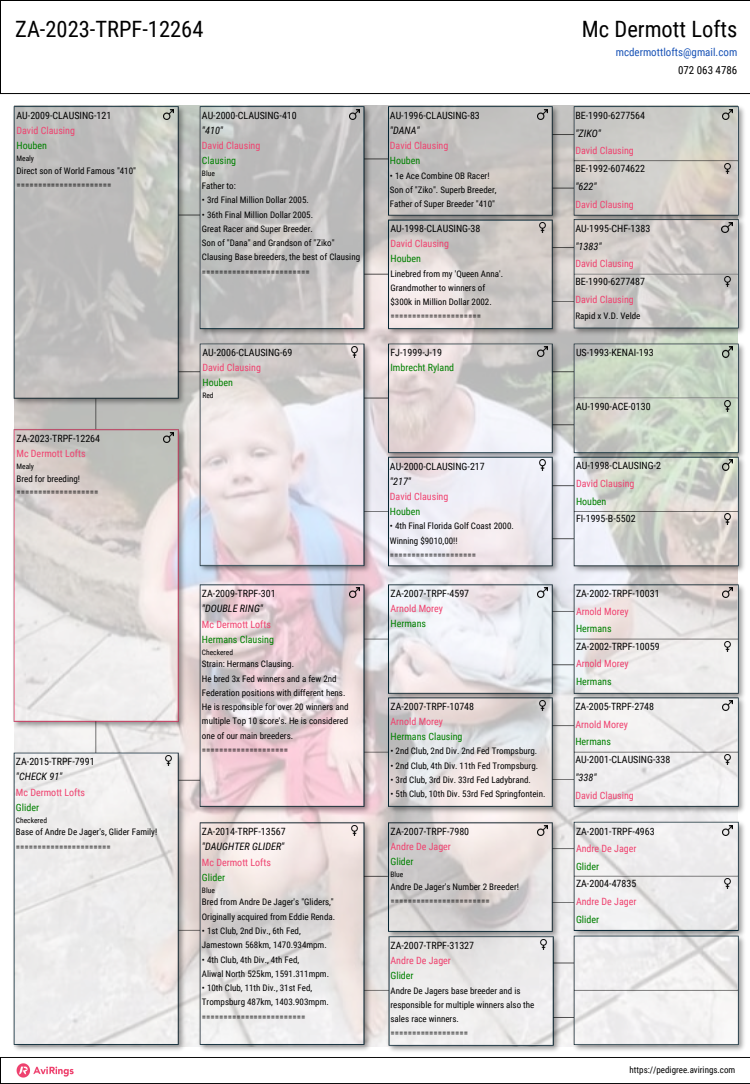
<style>
.page{position:relative;width:750px;height:1084px;background:#fff}
.page>*{position:absolute;margin:0;border:0;box-sizing:border-box;transform-origin:0 0}
.t1{font:22.5px "Roboto Condensed";color:#000}
.t2{font:11px/17.6px "Roboto Condensed";color:#1953b6;text-align:right}
.t3{font:italic 10.2px "Roboto Condensed";color:#000}
.t4{font:10px/17.6px "Roboto Condensed";color:#000}
.t5{font:10px/15px "Roboto Condensed";color:#ef426f}
.t6{font:10px/15px "Roboto Condensed";color:#008000}
.t7{font:9px/14.2px "Roboto Condensed";color:#000}
.t8{font:7.5px "Roboto Condensed";color:#000}
.s1{color:#000}
.s2{color:#ef426f}
.s3{color:#008000}
</style>
<div class="page">
<img style="left:0;top:0;width:750px;height:1083px">
<img style="left:14px;top:106px;width:723px;height:940px">
<svg style="left:163px;top:432px;width:10px;height:10px"></svg>
<svg style="left:164px;top:755px;width:10px;height:10px"></svg>
<svg style="left:164px;top:109px;width:10px;height:10px"></svg>
<svg style="left:349px;top:825px;width:10px;height:10px"></svg>
<svg style="left:349px;top:587px;width:10px;height:10px"></svg>
<svg style="left:349px;top:347px;width:10px;height:10px"></svg>
<svg style="left:349px;top:109px;width:10px;height:10px"></svg>
<svg style="left:538px;top:939px;width:10px;height:10px"></svg>
<svg style="left:537px;top:825px;width:10px;height:10px"></svg>
<svg style="left:537px;top:700px;width:10px;height:10px"></svg>
<svg style="left:537px;top:587px;width:10px;height:10px"></svg>
<svg style="left:537px;top:460px;width:10px;height:10px"></svg>
<svg style="left:537px;top:346px;width:10px;height:10px"></svg>
<svg style="left:537px;top:223px;width:10px;height:10px"></svg>
<svg style="left:537px;top:109px;width:10px;height:10px"></svg>
<svg style="left:723px;top:878px;width:10px;height:10px"></svg>
<svg style="left:723px;top:825px;width:10px;height:10px"></svg>
<svg style="left:723px;top:754px;width:10px;height:10px"></svg>
<svg style="left:723px;top:700px;width:10px;height:10px"></svg>
<svg style="left:723px;top:641px;width:10px;height:10px"></svg>
<svg style="left:723px;top:587px;width:10px;height:10px"></svg>
<svg style="left:723px;top:514px;width:10px;height:10px"></svg>
<svg style="left:723px;top:460px;width:10px;height:10px"></svg>
<svg style="left:723px;top:401px;width:10px;height:10px"></svg>
<svg style="left:723px;top:347px;width:10px;height:10px"></svg>
<svg style="left:723px;top:277px;width:10px;height:10px"></svg>
<svg style="left:722px;top:222px;width:10px;height:10px"></svg>
<svg style="left:723px;top:163px;width:10px;height:10px"></svg>
<svg style="left:723px;top:109px;width:10px;height:10px"></svg>
<img style="left:15px;top:1060px;width:60px;height:20px">
<p class="t1" style="left:15px;top:16px;width:190px">ZA-2023-TRPF-12264</p>
<p class="t1" style="left:582px;top:16px;width:157px">Mc Dermott Lofts</p>
<p class="t2" style="left:616px;top:44px;width:123px">mcdermottlofts@gmail.com<br><span class="s1">072 063 4786</span></p>
<p class="t4" style="left:16px;top:108px;width:96px;line-height:15px">AU-2009-CLAUSING-121<br><span class="s2">David Clausing<br></span><span class="s3">Houben</span></p>
<p class="t8" style="left:16px;top:154px;width:19px">Mealy</p>
<p class="t7" style="left:16px;top:163px;width:121px">Direct son of World Famous "410" ======================</p>
<p class="t4" style="left:16px;top:431px;width:85px;line-height:15px">ZA-2023-TRPF-12264<br><span class="s2">Mc Dermott Lofts</span></p>
<p class="t8" style="left:16px;top:462px;width:19px">Mealy</p>
<p class="t7" style="left:16px;top:472px;width:83px;line-height:13.1px">Bred for breeding! ===================</p>
<p class="t4" style="left:16px;top:753px;width:80px">ZA-2015-TRPF-7991</p>
<p class="t3" style="left:16px;top:770px;width:48px">"CHECK 91"</p>
<h1 class="t5" style="left:16px;top:784px;width:71px">Mc Dermott Lofts<br><span class="s3">Glider</span></h1>
<h3 class="t8" style="left:16px;top:815px;width:33px">Checkered</h3>
<p class="t7" style="left:16px;top:825px;width:143px">Base of Andre De Jager's, Glider Family! ======================</p>
<p class="t4" style="left:202px;top:107px;width:96px">AU-2000-CLAUSING-410</p>
<p class="t3" style="left:202px;top:124px;width:23px">"410"</p>
<p class="t5" style="left:202px;top:138px;width:60px">David Clausing</p>
<p class="t6" style="left:202px;top:153px;width:36px">Clausing</p>
<p class="t8" style="left:202px;top:169px;width:14px">Blue</p>
<p class="t7" style="left:202px;top:179px;width:35px">Father to:</p>
<p class="t7" style="left:202px;top:193px;width:108px">• 3rd Final Million Dollar 2005.</p>
<p class="t7" style="left:202px;top:207px;width:113px">• 36th Final Million Dollar 2005.</p>
<p class="t7" style="left:202px;top:221px;width:113px">Great Racer and Super Breeder.</p>
<p class="t7" style="left:202px;top:236px;width:134px">Son of "Dana" and Grandson of "Ziko"</p>
<h3 class="t7" style="left:202px;top:250px;width:160px">Clausing Base breeders, the best of Clausing</h3>
<p class="t7" style="left:202px;top:264px;width:109px">=========================</p>
<p class="t4" style="left:202px;top:345px;width:91px;line-height:15px">AU-2006-CLAUSING-69<br><span class="s2">David Clausing<br></span><span class="s3">Houben</span></p>
<p class="t8" style="left:202px;top:391px;width:13px">Red</p>
<p class="t4" style="left:202px;top:585px;width:75px">ZA-2009-TRPF-301</p>
<p class="t3" style="left:202px;top:602px;width:63px">"DOUBLE RING"</p>
<p class="t5" style="left:202px;top:616px;width:71px">Mc Dermott Lofts</p>
<p class="t6" style="left:202px;top:631px;width:74px">Hermans Clausing</p>
<p class="t8" style="left:202px;top:647px;width:33px">Checkered</p>
<p class="t7" style="left:202px;top:657px;width:94px">Strain: Hermans Clausing.</p>
<p class="t7" style="left:202px;top:671px;width:145px">He bred 3x Fed winners and a few 2nd<br>Federation positions with different hens.</p>
<p class="t7" style="left:202px;top:699px;width:148px">He is responsible for over 20 winners and multiple Top 10 score's. He is considered one of our main breeders. ====================</p>
<p class="t4" style="left:202px;top:823px;width:85px">ZA-2014-TRPF-13567</p>
<p class="t3" style="left:202px;top:840px;width:84px">"DAUGHTER GLIDER"</p>
<p class="t5" style="left:202px;top:854px;width:71px">Mc Dermott Lofts<br><span class="s3">Glider</span></p>
<p class="t8" style="left:202px;top:885px;width:14px">Blue</p>
<p class="t7" style="left:202px;top:895px;width:135px">Bred from Andre De Jager's "Gliders,"<br>Originally acquired from Eddie Renda.</p>
<p class="t7" style="left:202px;top:923px;width:126px">• 1st Club, 2nd Div., 6th Fed,<br>Jamestown 568km, 1470.934mpm.</p>
<p class="t7" style="left:202px;top:952px;width:129px">• 4th Club, 4th Div., 4th Fed,<br>Aliwal North 525km, 1591.311mpm.</p>
<p class="t7" style="left:202px;top:980px;width:128px">• 10th Club, 11th Div., 31st Fed,<br>Trompsburg 487km, 1403.903mpm. ========================</p>
<p class="t4" style="left:390px;top:107px;width:91px">AU-1996-CLAUSING-83</p>
<p class="t3" style="left:390px;top:124px;width:31px">"DANA"</p>
<p class="t5" style="left:390px;top:138px;width:60px">David Clausing<br><span class="s3">Houben</span></p>
<p class="t7" style="left:390px;top:168px;width:108px">• 1e Ace Combine OB Racer!<br>Son of "Ziko". Superb Breeder,<br>Father of Super Breeder "410"</p>
<p class="t4" style="left:390px;top:220px;width:91px">AU-1998-CLAUSING-38</p>
<p class="t5" style="left:390px;top:236px;width:60px">David Clausing</p>
<p class="t6" style="left:390px;top:251px;width:32px">Houben</p>
<p class="t7" style="left:390px;top:266px;width:114px">Linebred from my 'Queen Anna'.<br>Grandmother to winners of</p>
<p class="t7" style="left:390px;top:295px;width:103px">$300k in Million Dollar 2002.</p>
<p class="t7" style="left:390px;top:309px;width:92px">=====================</p>
<p class="t6" style="left:390px;top:345px;width:65px"><span class="s1">FJ-1999-J-19<br></span>Imbrecht Ryland</p>
<p class="t4" style="left:390px;top:457px;width:96px">AU-2000-CLAUSING-217</p>
<p class="t3" style="left:390px;top:475px;width:23px">"217"</p>
<p class="t5" style="left:390px;top:489px;width:60px">David Clausing</p>
<p class="t6" style="left:390px;top:504px;width:32px">Houben</p>
<p class="t7" style="left:390px;top:519px;width:125px">• 4th Final Florida Golf Coast 2000.</p>
<h3 class="t7" style="left:390px;top:533px;width:69px">Winning $9010,00!!</h3>
<p class="t7" style="left:390px;top:547px;width:88px">====================</p>
<h3 class="t4" style="left:390px;top:586px;width:80px;line-height:15px">ZA-2007-TRPF-4597<br><span class="s2">Arnold Morey<br></span><span class="s3">Hermans</span></h3>
<h3 class="t4" style="left:390px;top:699px;width:85px;line-height:15px">ZA-2007-TRPF-10748<br><span class="s2">Arnold Morey<br></span><span class="s3">Hermans Clausing</span></h3>
<p class="t7" style="left:390px;top:744px;width:148px">• 2nd Club, 2nd Div. 2nd Fed Trompsburg.</p>
<p class="t7" style="left:390px;top:758px;width:149px">• 2nd Club, 4th Div. 11th Fed Trompsburg.</p>
<p class="t7" style="left:390px;top:772px;width:142px">• 3rd Club, 3rd Div. 33rd Fed Ladybrand.</p>
<p class="t7" style="left:390px;top:787px;width:156px">• 5th Club, 10th Div. 53rd Fed Springfontein.</p>
<p class="t4" style="left:390px;top:824px;width:80px;line-height:15px">ZA-2007-TRPF-7980<br><span class="s2">Andre De Jager<br></span><span class="s3">Glider</span></p>
<h3 class="t8" style="left:390px;top:870px;width:14px">Blue</h3>
<p class="t7" style="left:390px;top:879px;width:130px">Andre De Jager's Number 2 Breeder! =======================</p>
<h2 class="t4" style="left:390px;top:938px;width:85px;line-height:15px">ZA-2007-TRPF-31327<br><span class="s2">Andre De Jager<br></span><span class="s3">Glider</span></h2>
<h2 class="t7" style="left:390px;top:983px;width:146px">Andre De Jagers base breeder and is responsible for multiple winners also the sales race winners. ==================</h2>
<p class="t4" style="left:575px;top:106px;width:71px">BE-1990-6277564</p>
<p class="t3" style="left:575px;top:127px;width:27px">"ZIKO"</p>
<p class="t4" style="left:575px;top:142px;width:71px"><span class="s2">David Clausing<br></span>BE-1992-6074622</p>
<p class="t3" style="left:575px;top:180px;width:23px">"622"</p>
<p class="t5" style="left:575px;top:197px;width:60px">David Clausing</p>
<p class="t4" style="left:575px;top:219px;width:76px">AU-1995-CHF-1383</p>
<p class="t3" style="left:575px;top:240px;width:28px">"1383"</p>
<p class="t5" style="left:575px;top:255px;width:71px;line-height:17.6px">David Clausing<br><span class="s1">BE-1990-6277487<br></span>David Clausing</p>
<p class="t7" style="left:575px;top:309px;width:67px">Rapid x V.D. Velde</p>
<p class="t4" style="left:576px;top:344px;width:79px">US-1993-KENAI-193</p>
<p class="t4" style="left:576px;top:398px;width:76px">AU-1990-ACE-0130</p>
<p class="t4" style="left:576px;top:457px;width:87px">AU-1998-CLAUSING-2<br><span class="s2">David Clausing<br></span><span class="s3">Houben<br></span>FI-1995-B-5502</p>
<p class="t4" style="left:576px;top:584px;width:85px">ZA-2002-TRPF-10031<br><span class="s2">Arnold Morey<br></span><span class="s3">Hermans<br></span>ZA-2002-TRPF-10059<br><span class="s2">Arnold Morey<br></span><span class="s3">Hermans</span></p>
<p class="t4" style="left:575px;top:697px;width:96px">ZA-2005-TRPF-2748<br><span class="s2">Arnold Morey<br></span><span class="s3">Hermans<br></span>AU-2001-CLAUSING-338</p>
<p class="t3" style="left:575px;top:771px;width:23px">"338"</p>
<p class="t5" style="left:575px;top:787px;width:60px">David Clausing</p>
<p class="t4" style="left:576px;top:822px;width:80px">ZA-2001-TRPF-4963<br><span class="s2">Andre De Jager<br></span><span class="s3">Glider<br></span>ZA-2004-47835<br><span class="s2">Andre De Jager<br></span><span class="s3">Glider</span></p>
<p class="t7" style="left:630px;top:1062px;width:107px">https://pedigree.avirings.com</p>
</div>
